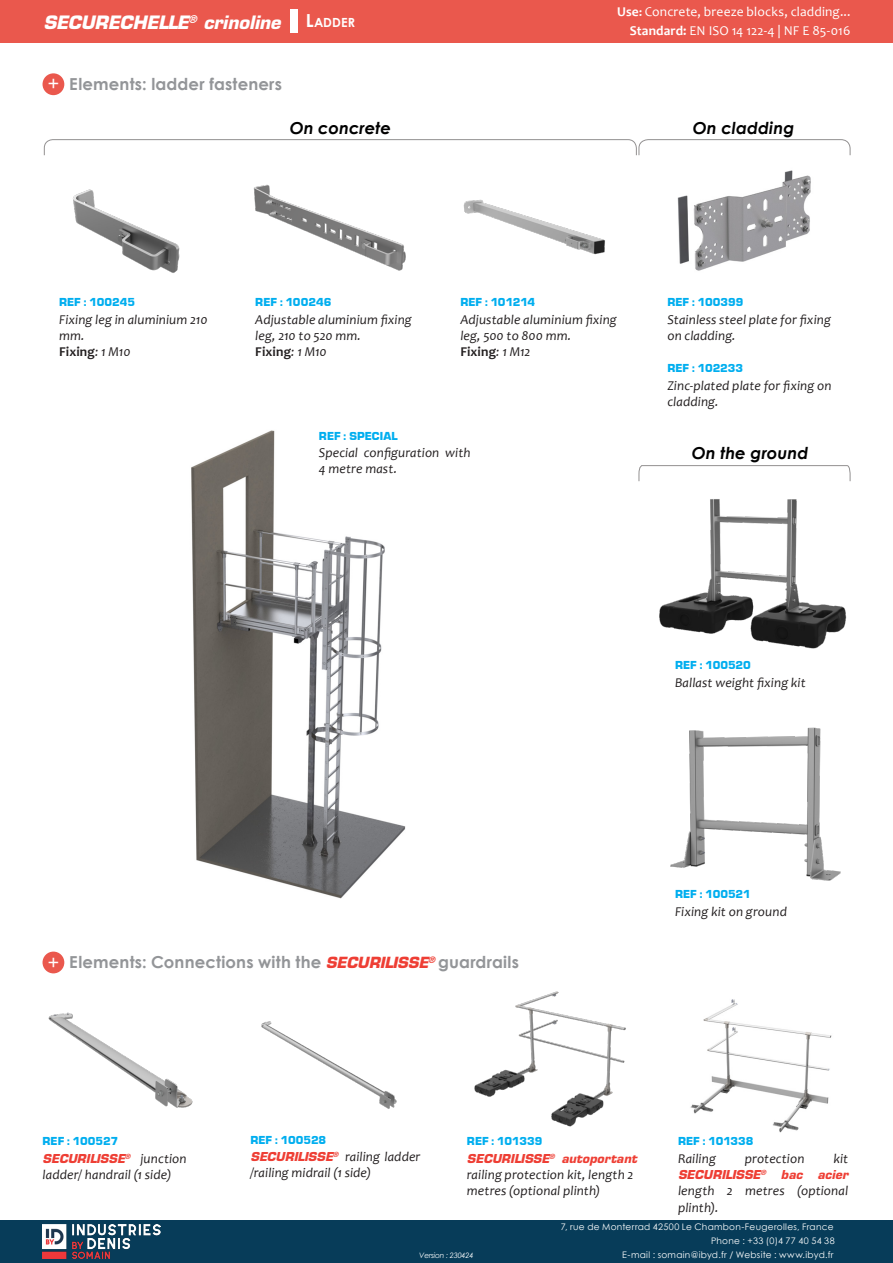
<style>
.page{position:relative;width:893px;height:1263px;background:#fff}
.page>*{position:absolute;margin:0;border:0;box-sizing:border-box;transform-origin:0 0}
.t1{font:19.5px "Eurostile";color:#fff}
.t2{font:italic 700 18px "Eurostile LT Std";letter-spacing:-.01em;color:#fff}
.t3{font:700 16.5px "Century Gothic";letter-spacing:.01em;color:#939598}
.t4{font:italic 700 16.5px "Century Gothic";letter-spacing:.005em;color:#000}
.t5{font:italic 13.5px/16.2px "Candara";letter-spacing:.01em;color:#231f20}
.t6{font:13.5px/18.9px "Candara";letter-spacing:.01em;color:#fff;text-align:right}
.t7{font:700 13.5px "Candara";letter-spacing:.01em;color:#231f20}
.t8{font:700 12.6px "Century Gothic";letter-spacing:.005em;color:#fff}
.t9{font:900 12px "Eurostile Becker";letter-spacing:.005em;color:#00aeef}
.t10{font:italic 700 12px "Eurostile LT Std";letter-spacing:-.005em;color:#ee3e34}
.t11{font:9px/13.8px "Century Gothic";letter-spacing:.03em;color:#fff;text-align:right}
.t12{font:italic 7.5px "Century Gothic";letter-spacing:-.025em;color:#fff}
.s1{font-size:18px}
.s2{font-weight:700}
.s3{font-weight:700;font-size:12px}
.s4{font-weight:400;font-style:italic}
.s5{font-family:"Eurostile LT Std";font-style:italic;font-size:15px;color:#ee3e34}
.s6{font-family:"Candara";font-weight:400;font-size:13.5px;color:#231f20}
.s7{font-family:"Eurostile LT Std";font-weight:700;font-size:12px;color:#ee3e34}
</style>
<div class="page">
<div style="left:0;top:0;width:893px;height:43px;background:#ea584d"></div>
<div style="left:291px;top:10px;width:7px;height:23px;background:#fff"></div>
<div style="left:0;top:1220px;width:893px;height:43px;background:#073c59"></div>
<img style="left:43px;top:1225px;width:117px;height:34px">
<div style="left:43px;top:73px;width:21px;height:22px;background:#ea584d;border-radius:50%"></div>
<img style="left:48px;top:1012px;width:145px;height:96px">
<img style="left:261px;top:1021px;width:136px;height:88px">
<img style="left:659px;top:499px;width:188px;height:150px">
<img style="left:73px;top:189px;width:107px;height:84px">
<img style="left:253px;top:184px;width:153px;height:87px">
<img style="left:463px;top:199px;width:142px;height:56px">
<svg style="left:44px;top:139px;width:807px;height:17px"></svg>
<img style="left:677px;top:170px;width:134px;height:101px">
<img style="left:191px;top:430px;width:215px;height:469px">
<svg style="left:638px;top:465px;width:213px;height:17px"></svg>
<div style="left:43px;top:951px;width:21px;height:22px;background:#ea584d;border-radius:50%"></div>
<img style="left:474px;top:991px;width:152px;height:136px">
<img style="left:690px;top:999px;width:142px;height:133px">
<img style="left:670px;top:727px;width:171px;height:154px">
<h2 class="t2" style="left:43px;top:11px;width:239px">SECURECHELLE<sup>®</sup> crinoline</h2>
<p class="t8" style="left:306px;top:13px;width:51px"><span class="s1">L</span>ADDER</p>
<p class="t6" style="left:617px;top:2px;width:235px"><span class="s2">Use</span><span class="s3">:</span> Concrete, breeze blocks, cladding...<br><span class="s2">Standard:</span> EN ISO 14 122-4 | NF E 85-016</p>
<p class="t1" style="left:48px;top:71px;width:13px">+</p>
<p class="t3" style="left:69px;top:72px;width:214px">Elements: ladder fasteners</p>
<p class="t4" style="left:290px;top:116px;width:103px">On concrete</p>
<p class="t4" style="left:693px;top:116px;width:103px">On cladding</p>
<p class="t9" style="left:59px;top:295px;width:78px">REF : 100245</p>
<p class="t5" style="left:59px;top:311px;width:150px">Fixing leg in aluminium 210</p>
<p class="t5" style="left:59px;top:327px;width:27px">mm.</p>
<p class="t7" style="left:59px;top:343px;width:73px">Fixing<span class="s4">: 1 M10</span></p>
<p class="t9" style="left:255px;top:296px;width:78px">REF : 100246</p>
<p class="t5" style="left:255px;top:311px;width:158px">Adjustable aluminium fixing</p>
<p class="t5" style="left:255px;top:327px;width:107px">leg, 210 to 520 mm.</p>
<p class="t7" style="left:255px;top:343px;width:73px">Fixing<span class="s4">: 1 M10</span></p>
<p class="t9" style="left:319px;top:429px;width:80px">REF : SPECIAL</p>
<p class="t9" style="left:460px;top:296px;width:76px">REF : 101214</p>
<p class="t5" style="left:460px;top:311px;width:158px">Adjustable aluminium fixing</p>
<p class="t5" style="left:460px;top:327px;width:112px">leg, 500 to 800 mm.</p>
<p class="t7" style="left:460px;top:343px;width:71px">Fixing<span class="s4">: 1 M12</span></p>
<p class="t5" style="left:319px;top:444px;width:153px">Special configuration with<br>4 metre mast.</p>
<p class="t9" style="left:667px;top:295px;width:78px">REF : 100399</p>
<p class="t5" style="left:667px;top:311px;width:165px">Stainless steel plate for fixing</p>
<p class="t5" style="left:667px;top:327px;width:70px">on cladding.</p>
<p class="t9" style="left:667px;top:362px;width:77px">REF : 102233</p>
<p class="t5" style="left:667px;top:377px;width:166px">Zinc-plated plate for fixing on</p>
<p class="t5" style="left:667px;top:393px;width:53px">cladding.</p>
<p class="t4" style="left:692px;top:441px;width:118px">On the ground</p>
<p class="t9" style="left:675px;top:659px;width:77px">REF : 100520</p>
<p class="t5" style="left:675px;top:674px;width:132px">Ballast weight fixing kit</p>
<p class="t1" style="left:48px;top:949px;width:13px">+</p>
<p class="t3" style="left:69px;top:950px;width:451px">Elements: Connections with the <span class="s5">SECURILISSE</span><sup>®</sup> guardrails</p>
<p class="t9" style="left:675px;top:888px;width:77px">REF : 100521</p>
<p class="t5" style="left:675px;top:903px;width:113px">Fixing kit on ground</p>
<p class="t9" style="left:43px;top:1135px;width:77px">REF : 100527</p>
<p class="t10" style="left:43px;top:1151px;width:146px">SECURILISSE<sup>®</sup> <span class="s6">junction</span></p>
<p class="t5" style="left:43px;top:1167px;width:130px">ladder/ handrail (1 side)</p>
<p class="t9" style="left:250px;top:1133px;width:77px">REF : 100528</p>
<p class="t5" style="left:250px;top:1148px;width:172px"><span class="s7">SECURILISSE</span><sup>®</sup> railing ladder /railing midrail (1 side)</p>
<p class="t9" style="left:467px;top:1135px;width:77px">REF : 101339</p>
<p class="t10" style="left:467px;top:1151px;width:172px">SECURILISSE<sup>®</sup> autoportant</p>
<p class="t5" style="left:467px;top:1166px;width:168px">railing protection kit, length 2</p>
<p class="t5" style="left:467px;top:1183px;width:135px">metres (optional plinth)</p>
<p class="t9" style="left:678px;top:1135px;width:77px">REF : 101338</p>
<p class="t5" style="left:678px;top:1150px;width:39px">Railing</p>
<p class="t5" style="left:745px;top:1150px;width:61px">protection</p>
<p class="t5" style="left:833px;top:1150px;width:16px">kit</p>
<p class="t10" style="left:678px;top:1167px;width:126px">SECURILISSE<sup>®</sup> bac</p>
<p class="t10" style="left:817px;top:1167px;width:32px">acier</p>
<p class="t5" style="left:678px;top:1183px;width:172px">length 2 metres (optional plinth).</p>
<p class="t11" style="left:561px;top:1220px;width:275px">7, rue de Monterrad 42500 Le Chambon-Feugerolles, France<br>Phone : +33 (0)4 77 40 54 38</p>
<p class="t12" style="left:419px;top:1250px;width:56px">Version : 230424</p>
<p class="t11" style="left:622px;top:1248px;width:213px">E-mail : somain@ibyd.fr / Website : www.ibyd.fr</p>
</div>
